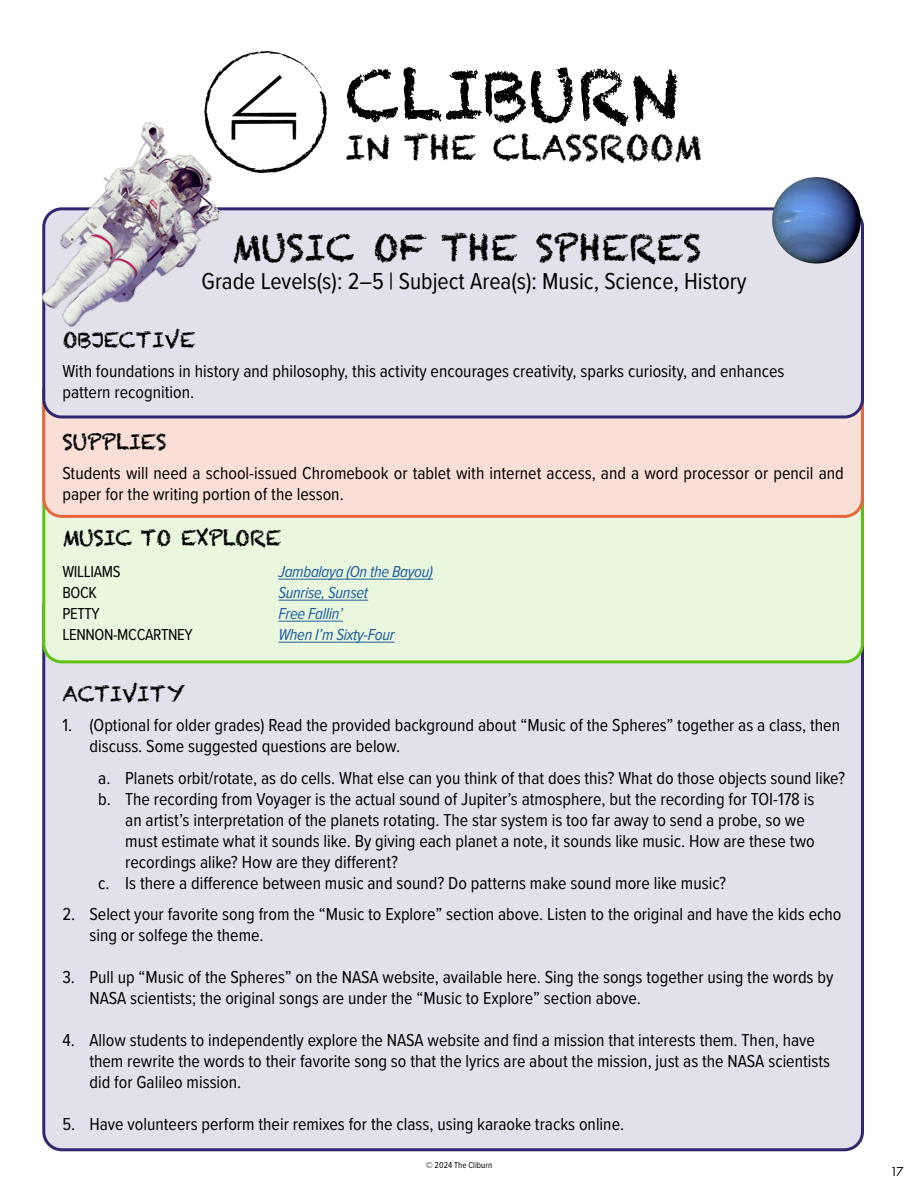
<style>
.page{position:relative;width:918px;height:1188px;background:#fff}
.page>*{position:absolute;margin:0;border:0;box-sizing:border-box;transform-origin:0 0}
.t1{font:67.8px "Chalkduster";color:#000}
.t2{font:36px "Chalkduster";color:#000}
.t3{font:33.9px "Chalkduster";color:#000}
.t4{font:24px "Proxima Nova Cond";color:#000}
.t5{font:21px "Chalkduster";letter-spacing:-.02em;color:#000}
.t6{font:21px "Chalkduster";color:#000}
.t7{font:18px/21px "Proxima Nova Cond";color:#000}
.t8{font:italic 16.5px "Proxima Nova Cond";letter-spacing:-.02em;color:#215e9e}
.t9{font:16.5px "Proxima Nova Cond";letter-spacing:-.02em;color:#000}
.t10{font:13.5px "Futura PT";color:#000}
.t11{font:9px "Proxima Nova Cond";color:#000}
</style>
<div class="page">
<div style="left:44px;top:589px;width:818px;height:561px;background:#e2e1eb;border-radius:18px"></div>
<div style="left:44px;top:374px;width:818px;height:288px;background:#e8f7de;border-radius:18px"></div>
<div style="left:44px;top:374px;width:818px;height:142px;background:#fadfd6;border-radius:18px"></div>
<div style="left:42px;top:372px;width:822px;height:146px;border:3px solid #e8663e;border-radius:18px"></div>
<div style="left:44px;top:209px;width:818px;height:208px;background:#e2e1eb;border-radius:18px"></div>
<div style="left:42px;top:207px;width:822px;height:211px;border:3px solid #302671;border-radius:18px"></div>
<img style="left:204px;top:51px;width:123px;height:123px">
<hr style="left:278px;top:579px;width:155px;height:1px;background:#215e9e">
<hr style="left:278px;top:600px;width:90px;height:1px;background:#215e9e">
<hr style="left:278px;top:621px;width:65px;height:1px;background:#215e9e">
<hr style="left:278px;top:642px;width:117px;height:1px;background:#215e9e">
<img style="left:43px;top:123px;width:178px;height:204px">
<img style="left:772px;top:177px;width:89px;height:87px">
<h1 class="t1" style="left:345px;top:55px;width:334px">CLIBURN</h1>
<h3 class="t3" style="left:345px;top:127px;width:359px">IN THE CLASSROOM</h3>
<h2 class="t2" style="left:232px;top:226px;width:471px">MUSIC OF THE SPHERES</h2>
<h3 class="t4" style="left:202px;top:263px;width:547px">Grade Levels(s): 2–5 | Subject Area(s): Music, Science, History</h3>
<p class="t6" style="left:62px;top:327px;width:135px">OBJECTIVE</p>
<p class="t7" style="left:62px;top:360px;width:723px">With foundations in history and philosophy, this activity encourages creativity, sparks curiosity, and enhances pattern recognition.</p>
<p class="t5" style="left:62px;top:429px;width:106px">SUPPLIES</p>
<p class="t7" style="left:62px;top:462px;width:783px">Students will need a school-issued Chromebook or tablet with internet access, and a word processor or pencil and paper for the writing portion of the lesson.</p>
<p class="t5" style="left:62px;top:526px;width:220px">MUSIC TO EXPLORE</p>
<p class="t9" style="left:62px;top:559px;width:60px">WILLIAMS</p>
<p class="t8" style="left:278px;top:562px;width:156px">Jambalaya (On the Bayou)</p>
<p class="t9" style="left:62px;top:580px;width:36px">BOCK</p>
<p class="t8" style="left:278px;top:583px;width:91px">Sunrise, Sunset</p>
<p class="t9" style="left:62px;top:601px;width:39px">PETTY</p>
<p class="t8" style="left:278px;top:604px;width:66px">Free Fallin’</p>
<p class="t9" style="left:62px;top:622px;width:132px">LENNON-MCCARTNEY</p>
<p class="t8" style="left:278px;top:625px;width:118px">When I’m Sixty-Four</p>
<p class="t5" style="left:62px;top:681px;width:124px">ACTIVITY</p>
<p class="t7" style="left:89px;top:714px;width:752px;text-indent:-27px">1. (Optional for older grades) Read the provided background about “Music of the Spheres” together as a class, then discuss. Some suggested questions are below.</p>
<p class="t7" style="left:98px;top:767px;width:748px">a. Planets orbit/rotate, as do cells. What else can you think of that does this? What do those objects sound like?</p>
<p class="t7" style="left:98px;top:788px;width:718px">b. The recording from Voyager is the actual sound of Jupiter’s atmosphere, but the recording for TOI-178 is</p>
<p class="t7" style="left:125px;top:809px;width:681px">an artist’s interpretation of the planets rotating. The star system is too far away to send a probe, so we</p>
<p class="t7" style="left:125px;top:830px;width:691px">must estimate what it sounds like. By giving each planet a note, it sounds like music. How are these two</p>
<p class="t7" style="left:125px;top:851px;width:274px">recordings alike? How are they different?</p>
<p class="t7" style="left:98px;top:872px;width:630px">c. Is there a difference between music and sound? Do patterns make sound more like music?</p>
<p class="t7" style="left:89px;top:903px;width:753px;text-indent:-27px">2. Select your favorite song from the “Music to Explore” section above. Listen to the original and have the kids echo sing or solfege the theme.</p>
<p class="t7" style="left:89px;top:966px;width:746px;text-indent:-27px">3. Pull up “Music of the Spheres” on the NASA website, available here. Sing the songs together using the words by<br>NASA scientists; the original songs are under the “Music to Explore” section above.</p>
<p class="t7" style="left:89px;top:1029px;width:742px;text-indent:-27px">4. Allow students to independently explore the NASA website and find a mission that interests them. Then, have them rewrite the words to their favorite song so that the lyrics are about the mission, just as the NASA scientists did for Galileo mission.</p>
<p class="t7" style="left:62px;top:1113px;width:563px">5. Have volunteers perform their remixes for the class, using karaoke tracks online.</p>
<p class="t11" style="left:426px;top:1158px;width:68px">© 2024 The Cliburn</p>
<p class="t10" style="left:890px;top:1164px;width:15px">17</p>
</div>
